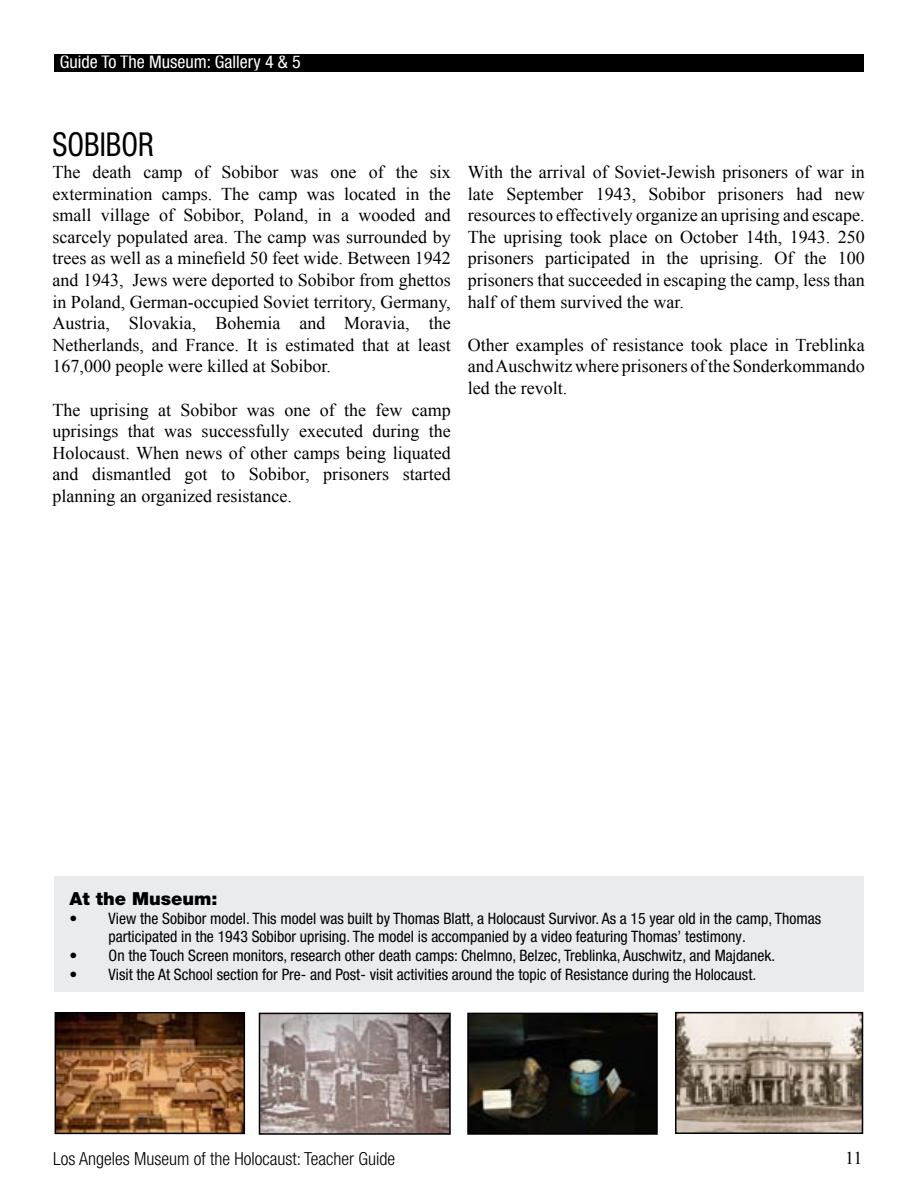
<style>
.page{position:relative;width:918px;height:1188px;background:#fff}
.page>*{position:absolute;margin:0;border:0;box-sizing:border-box;transform-origin:0 0}
.t1{font:condensed 33px "Helvetica Neue LT Pro";color:#000;scale:.91 1}
.t2{font:18px/21.6px "Times New Roman";color:#000;text-align:justify}
.t3{font:300 condensed 18px "Helvetica Neue LT Pro";color:#000}
.t4{font:condensed 18px "Helvetica Neue LT Pro";color:#fff}
.t5{font:900 18px "Helvetica Neue LT Pro";color:#000}
.t6{font:condensed 15.75px/18.9px "Helvetica Neue LT Pro";color:#000}
</style>
<div class="page">
<img style="left:58px;top:1015px;width:184px;height:116px">
<div style="left:55px;top:1012px;width:190px;height:122px;border:2px solid #000"></div>
<img style="left:262px;top:1016px;width:186px;height:116px">
<div style="left:259px;top:1013px;width:192px;height:122px;border:2px solid #000"></div>
<img style="left:470px;top:1016px;width:185px;height:116px">
<div style="left:467px;top:1013px;width:191px;height:122px;border:2px solid #000"></div>
<div style="left:55px;top:55px;width:808px;height:16px;background:#000"></div>
<div style="left:54px;top:54px;width:810px;height:18px;border:2px solid #000"></div>
<div style="left:55px;top:877px;width:809px;height:115px;background:#eaebec"></div>
<img style="left:678px;top:1015px;width:182px;height:116px">
<div style="left:675px;top:1012px;width:188px;height:122px;border:2px solid #000"></div>
<p class="t4" style="left:60px;top:51px;width:243px">Guide To The Museum: Gallery 4 &amp; 5</p>
<h1 class="t1" style="left:52px;top:125px;width:94px">sOBIBOR</h1>
<p class="t2" style="left:52px;top:161px;width:400px">The death camp of Sobibor was one of the six extermination camps. The camp was located in the small village of Sobibor, Poland, in a wooded and scarcely populated area. The camp was surrounded by trees as well as a minefield 50 feet wide. Between 1942 and 1943, Jews were deported to Sobibor from ghettos in Poland, German-occupied Soviet territory, Germany, Austria, Slovakia, Bohemia and Moravia, the Netherlands, and France. It is estimated that at least 167,000 people were killed at Sobibor.</p>
<p class="t2" style="left:52px;top:399px;width:400px">The uprising at Sobibor was one of the few camp uprisings that was successfully executed during the Holocaust. When news of other camps being liquated and dismantled got to Sobibor, prisoners started planning an organized resistance.</p>
<p class="t2" style="left:468px;top:161px;width:398px">With the arrival of Soviet-Jewish prisoners of war in late September 1943, Sobibor prisoners had new resources to effectively organize an uprising and escape.<br>The uprising took place on October 14th, 1943. 250 prisoners participated in the uprising. Of the 100 prisoners that succeeded in escaping the camp, less than half of them survived the war.</p>
<p class="t2" style="left:468px;top:334px;width:398px">Other examples of resistance took place in Treblinka and Auschwitz where prisoners of the Sonderkommando led the revolt.</p>
<p class="t5" style="left:70px;top:887px;width:150px">At the Museum:</p>
<p class="t6" style="left:109px;top:908px;width:714px;text-indent:-39px">• View the Sobibor model. This model was built by Thomas Blatt, a Holocaust Survivor. As a 15 year old in the camp, Thomas participated in the 1943 Sobibor uprising. The model is accompanied by a video featuring Thomas’ testimony.</p>
<p class="t6" style="left:70px;top:946px;width:707px">• On the Touch Screen monitors, research other death camps: Chelmno, Belzec, Treblinka, Auschwitz, and Majdanek.</p>
<p class="t6" style="left:70px;top:965px;width:688px">• Visit the At School section for Pre- and Post- visit activities around the topic of Resistance during the Holocaust.</p>
<p class="t3" style="left:53px;top:1148px;width:343px">Los Angeles Museum of the Holocaust: Teacher Guide</p>
<p class="t2" style="left:845px;top:1147px;width:19px">11</p>
</div>
